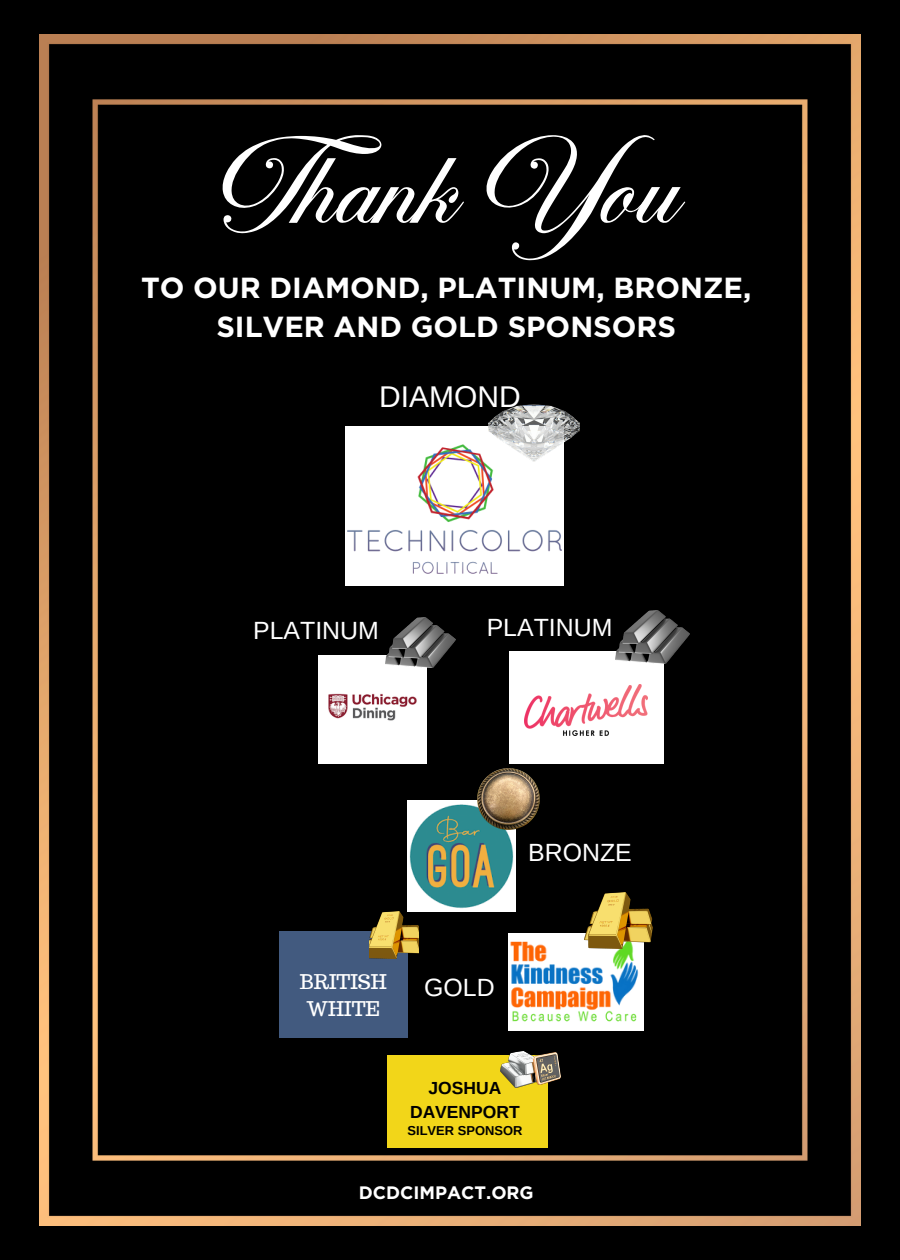
<style>
.page{position:relative;width:900px;height:1260px;background:#000}
.page>*{position:absolute;margin:0;border:0;box-sizing:border-box;transform-origin:0 0}
.t1{font:77.25px "Tempting";color:#fff}
.t2{font:30px "Arimo";color:#fff}
.t3{font:700 29px/39.5px "Gotham";color:#fff;text-align:center}
.t4{font:25px "Arimo";color:#fff}
.t5{font:19.75px/27.8px "Trocchi";color:#fff;text-align:center}
.t6{font:700 18px "Gotham";color:#fff}
.t7{font:700 17.5px "Arimo";color:#000}
.t8{font:700 13px "Arimo";color:#000}
</style>
<div class="page">
<img style="left:40px;top:34px;width:821px;height:1191px">
<div style="left:345px;top:426px;width:219px;height:160px;background:#fff"></div>
<img style="left:339px;top:433px;width:230px;height:153px">
<img style="left:489px;top:405px;width:91px;height:56px">
<img style="left:319px;top:656px;width:108px;height:108px">
<img style="left:386px;top:618px;width:69px;height:50px">
<div style="left:509px;top:651px;width:154px;height:112px;background:#fff"></div>
<img style="left:525px;top:684px;width:122px;height:51px">
<img style="left:616px;top:611px;width:73px;height:52px">
<img style="left:408px;top:801px;width:108px;height:111px">
<img style="left:478px;top:769px;width:62px;height:61px">
<div style="left:279px;top:931px;width:129px;height:107px;background:#425a7f"></div>
<img style="left:369px;top:912px;width:49px;height:47px">
<div style="left:508px;top:933px;width:135px;height:97px;background:#fff"></div>
<img style="left:510px;top:936px;width:129px;height:86px">
<img style="left:585px;top:893px;width:67px;height:55px">
<div style="left:387px;top:1056px;width:161px;height:92px;background:#f2d619"></div>
<img style="left:501px;top:1051px;width:60px;height:37px">
<p class="t1" style="left:223px;top:155px;width:456px">Thank You</p>
<p class="t3" style="left:141px;top:268px;width:612px">TO OUR DIAMOND, PLATINUM, BRONZE,<br>SILVER AND GOLD SPONSORS</p>
<p class="t2" style="left:379px;top:380px;width:143px">DIAMOND</p>
<p class="t4" style="left:253px;top:616px;width:127px">PLATINUM</p>
<p class="t4" style="left:487px;top:614px;width:127px">PLATINUM</p>
<p class="t4" style="left:528px;top:838px;width:105px">BRONZE</p>
<p class="t5" style="left:300px;top:967px;width:89px">BRITISH<br>WHITE</p>
<p class="t4" style="left:424px;top:973px;width:72px">GOLD</p>
<p class="t7" style="left:429px;top:1078px;width:74px">JOSHUA</p>
<p class="t7" style="left:410px;top:1102px;width:111px">DAVENPORT</p>
<p class="t8" style="left:408px;top:1123px;width:116px">SILVER SPONSOR</p>
<p class="t6" style="left:359px;top:1181px;width:176px">DCDCIMPACT.ORG</p>
</div>
